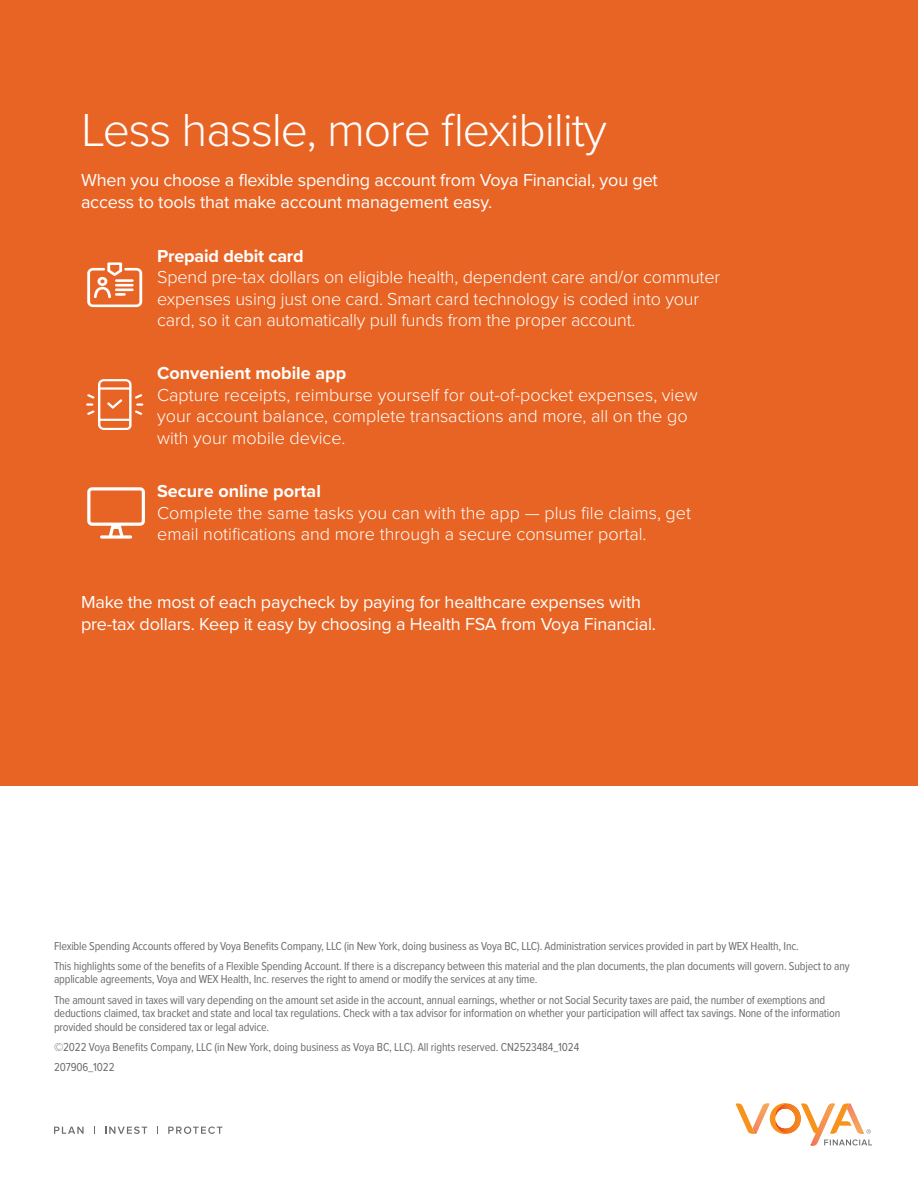
<style>
.page{position:relative;width:918px;height:1188px;background:#fff}
.page>*{position:absolute;margin:0;border:0;box-sizing:border-box;transform-origin:0 0}
.t1{font:300 48px "Proxima Nova";letter-spacing:-.025em;color:#fff}
.t2{font:300 18px/21.6px "Proxima Nova";color:#fff}
.t3{font:18px/22.5px "Proxima Nova";letter-spacing:-.01em;color:#fff}
.t4{font:700 18px "Proxima Nova";color:#fff}
.t5{font:12px/13.5px "Proxima Nova Cond";letter-spacing:-.015em;color:#6c6d70}
</style>
<div class="page">
<div style="left:0;top:0;width:918px;height:786px;background:#e86424"></div>
<svg style="left:736px;top:1103px;width:136px;height:43px"></svg>
<svg style="left:54px;top:1127px;width:30px;height:7px"></svg>
<svg style="left:105px;top:1127px;width:42px;height:7px"></svg>
<svg style="left:168px;top:1127px;width:54px;height:7px"></svg>
<svg style="left:87px;top:262px;width:55px;height:45px"></svg>
<svg style="left:86px;top:379px;width:57px;height:51px"></svg>
<svg style="left:87px;top:487px;width:58px;height:52px"></svg>
<p class="t1" style="left:81px;top:94px;width:528px">Less hassle, more flexibility</p>
<p class="t3" style="left:81px;top:168px;width:578px">When you choose a flexible spending account from Voya Financial, you get access to tools that make account management easy.</p>
<p class="t4" style="left:157px;top:242px;width:148px">Prepaid debit card</p>
<p class="t2" style="left:157px;top:265px;width:564px">Spend pre-tax dollars on eligible health, dependent care and/or commuter expenses using just one card. Smart card technology is coded into your card, so it can automatically pull funds from the proper account.</p>
<p class="t4" style="left:157px;top:360px;width:191px">Convenient mobile app</p>
<p class="t2" style="left:157px;top:383px;width:542px">Capture receipts, reimburse yourself for out-of-pocket expenses, view your account balance, complete transactions and more, all on the go with your mobile device.</p>
<p class="t4" style="left:157px;top:478px;width:165px">Secure online portal</p>
<p class="t2" style="left:157px;top:501px;width:535px">Complete the same tasks you can with the app — plus file claims, get email notifications and more through a secure consumer portal.</p>
<p class="t3" style="left:81px;top:589px;width:577px">Make the most of each paycheck by paying for healthcare expenses with pre-tax dollars. Keep it easy by choosing a Health FSA from Voya Financial.</p>
<p class="t5" style="left:54px;top:938px;width:746px">Flexible Spending Accounts offered by Voya Benefits Company, LLC (in New York, doing business as Voya BC, LLC). Administration services provided in part by WEX Health, Inc.</p>
<p class="t5" style="left:54px;top:959px;width:797px">This highlights some of the benefits of a Flexible Spending Account. If there is a discrepancy between this material and the plan documents, the plan documents will govern. Subject to any applicable agreements, Voya and WEX Health, Inc. reserves the right to amend or modify the services at any time.</p>
<p class="t5" style="left:54px;top:992px;width:788px">The amount saved in taxes will vary depending on the amount set aside in the account, annual earnings, whether or not Social Security taxes are paid, the number of exemptions and deductions claimed, tax bracket and state and local tax regulations. Check with a tax advisor for information on whether your participation will affect tax savings. None of the information provided should be considered tax or legal advice.</p>
<p class="t5" style="left:54px;top:1040px;width:527px">©2022 Voya Benefits Company, LLC (in New York, doing business as Voya BC, LLC). All rights reserved. CN2523484_1024</p>
<p class="t5" style="left:54px;top:1060px;width:62px">207906_1022</p>
</div>
